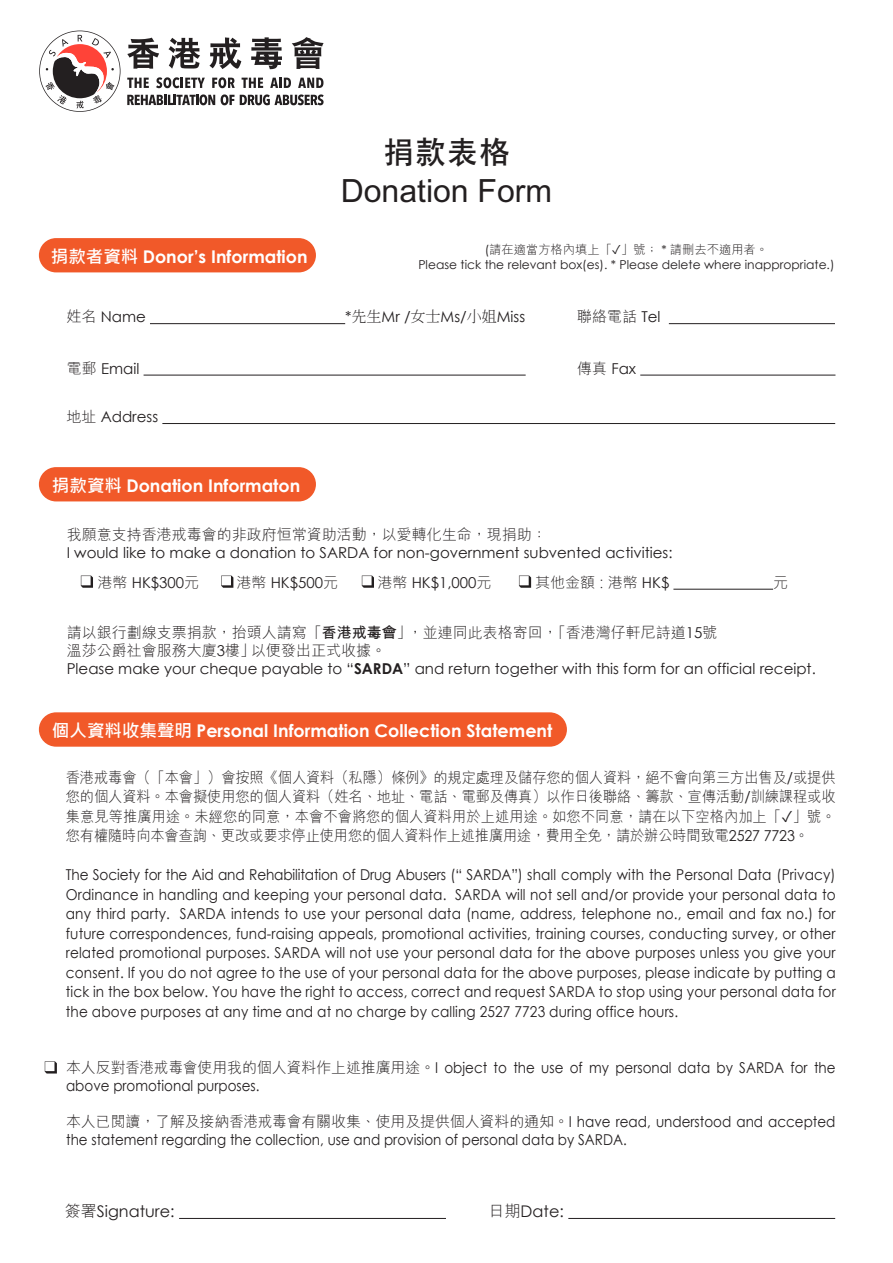
<style>
.page{position:relative;width:893px;height:1263px;background:#fff}
.page>*{position:absolute;margin:0;border:0;box-sizing:border-box;transform-origin:0 0}
.t1{font:700 31.95px/38.4px "C Hei 2 HK";color:#231f20;text-align:center}
.t2{font:700 17.55px "Century Gothic";color:#fff}
.t3{font:16.05px "Century Gothic";color:#231f20}
.t4{font:15px/19.5px "Century Gothic";color:#231f20;text-align:justify;scale:.91 1}
.t5{font:15px "Century Gothic";color:#231f20}
.t6{font:300 15px/19.5px "M Hei HK";color:#231f20;text-align:justify;scale:.95 1}
.t7{font:300 15px/18px "M Hei HK";color:#231f20}
.t8{font:15px/18px "Century Gothic";color:#231f20;scale:.9 1}
.t9{font:300 15px "Microsoft Jheng Hei";color:#231f20}
.t10{font:12.3px "Century Gothic";color:#231f20}
.t11{font:300 12.3px "M Hei HK";color:#231f20}
.s1{font-family:"Microsoft Jheng Hei"}
.s2{font-family:"Century Gothic";font-weight:400}
.s3{font-family:"M Hei HK";font-weight:300}
.s4{font-family:"Adobe Ming Std";font-weight:300}
.s5{font-family:"Microsoft Jheng Hei";font-weight:300}
.s6{font-weight:700}
</style>
<div class="page">
<div style="left:39px;top:238px;width:277px;height:34px;background:#f15929;border-radius:17px"></div>
<div style="left:39px;top:467px;width:277px;height:34px;background:#f15929;border-radius:17px"></div>
<div style="left:39px;top:712px;width:528px;height:35px;background:#f15929;border-radius:17px"></div>
<svg style="left:39px;top:31px;width:81px;height:81px"></svg>
<svg style="left:127px;top:38px;width:32px;height:31px"></svg>
<svg style="left:169px;top:38px;width:31px;height:31px"></svg>
<svg style="left:209px;top:37px;width:32px;height:32px"></svg>
<svg style="left:251px;top:37px;width:31px;height:32px"></svg>
<svg style="left:292px;top:37px;width:32px;height:32px"></svg>
<svg style="left:127px;top:78px;width:22px;height:10px"></svg>
<svg style="left:156px;top:77px;width:49px;height:11px"></svg>
<svg style="left:212px;top:77px;width:23px;height:11px"></svg>
<svg style="left:242px;top:78px;width:21px;height:10px"></svg>
<svg style="left:270px;top:78px;width:21px;height:10px"></svg>
<svg style="left:298px;top:78px;width:25px;height:10px"></svg>
<svg style="left:127px;top:94px;width:88px;height:11px"></svg>
<svg style="left:221px;top:94px;width:13px;height:11px"></svg>
<svg style="left:240px;top:94px;width:84px;height:11px"></svg>
<hr style="left:150px;top:323px;width:195px;height:1px;background:#231f20">
<hr style="left:669px;top:323px;width:166px;height:1px;background:#231f20">
<hr style="left:640px;top:375px;width:195px;height:1px;background:#231f20">
<hr style="left:162px;top:423px;width:673px;height:1px;background:#231f20">
<hr style="left:144px;top:375px;width:382px;height:1px;background:#231f20">
<svg style="left:45px;top:1061px;width:12px;height:12px"></svg>
<hr style="left:179px;top:1218px;width:267px;height:1px;background:#231f20">
<hr style="left:568px;top:1218px;width:267px;height:1px;background:#231f20">
<hr style="left:673px;top:589px;width:100px;height:1px;background:#231f20">
<svg style="left:81px;top:576px;width:12px;height:12px"></svg>
<svg style="left:221px;top:576px;width:12px;height:12px"></svg>
<svg style="left:362px;top:576px;width:12px;height:12px"></svg>
<svg style="left:519px;top:576px;width:12px;height:12px"></svg>
<p class="t2" style="left:51px;top:243px;width:258px"><span class="s1">捐款者資料</span> Donor’s Information</p>
<h1 class="t1" style="left:341px;top:131px;width:213px">捐款表格<br>Donation Form</h1>
<p class="t11" style="left:485px;top:241px;width:285px"><span class="s2">(</span>請在適當方格內填上「✓」號； <span class="s2">*</span> 請刪去不適用者。</p>
<p class="t10" style="left:418px;top:256px;width:418px">Please tick the relevant box(es). * Please delete where inappropriate.)</p>
<p class="t5" style="left:67px;top:306px;width:81px"><span class="s3">姓名</span> Name</p>
<p class="t5" style="left:345px;top:306px;width:181px">*<span class="s4">先生</span>Mr /<span class="s4">女士</span>Ms/<span class="s4">小姐</span>Miss</p>
<p class="t7" style="left:577px;top:307px;width:85px">聯絡電話 <span class="s2">Tel</span></p>
<p class="t5" style="left:577px;top:358px;width:60px"><span class="s3">傳真</span> Fax</p>
<p class="t5" style="left:67px;top:406px;width:93px"><span class="s3">地址</span> Address</p>
<p class="t5" style="left:67px;top:358px;width:74px"><span class="s3">電郵</span> Email</p>
<p class="t2" style="left:52px;top:472px;width:250px"><span class="s1">捐款資料</span> Donation Informaton</p>
<p class="t7" style="left:67px;top:524px;width:481px">我願意支持香港戒毒會的非政府恒常資助活動，以愛轉化生命，現捐助：</p>
<p class="t5" style="left:67px;top:542px;width:607px">I would like to make a donation to SARDA for non-government subvented activities:</p>
<p class="t5" style="left:98px;top:572px;width:103px"><span class="s5">港幣</span> HK$300<span class="s5">元</span></p>
<p class="t5" style="left:237px;top:572px;width:103px"><span class="s5">港幣</span> HK$500<span class="s5">元</span></p>
<p class="t5" style="left:377px;top:572px;width:115px"><span class="s5">港幣</span> HK$1,000<span class="s5">元</span></p>
<p class="t9" style="left:535px;top:573px;width:136px">其他金額 : 港幣 <span class="s2">HK$</span></p>
<p class="t9" style="left:773px;top:573px;width:16px">元</p>
<p class="t7" style="left:67px;top:623px;width:652px">請以銀行劃線支票捐款，抬頭人請寫「<span class="s6">香港戒毒會</span>」，並連同此表格寄回，「香港灣仔軒尼詩道<span class="s2">15</span>號溫莎公爵社會服務大廈<span class="s2">3</span>樓」以便發出正式收據。</p>
<p class="t5" style="left:67px;top:658px;width:751px">Please make your cheque payable to “<span class="s6">SARDA</span>” and return together with this form for an official receipt.</p>
<p class="t2" style="left:52px;top:718px;width:502px"><span class="s1">個人資料收集聲明</span> Personal Information Collection Statement</p>
<p class="t6" style="left:66px;top:767px;width:812px">香港戒毒會（「本會」）會按照《個人資料（私隱）條例》的規定處理及儲存您的個人資料，絕不會向第三方出售及<span class="s2">/</span>或提供您的個人資料。本會擬使用您的個人資料（姓名、地址、電話、電郵及傳真）以作日後聯絡、籌款、宣傳活動<span class="s2">/</span>訓練課程或收集意見等推廣用途。未經您的同意，本會不會將您的個人資料用於上述用途。如您不同意，請在以下空格內加上「✓」號。您有權隨時向本會查詢、更改或要求停止使用您的個人資料作上述推廣用途，費用全免，請於辦公時間致電<span class="s2">2527 7723</span>。</p>
<p class="t4" style="left:66px;top:865px;width:848px">The Society for the Aid and Rehabilitation of Drug Abusers (“ SARDA”) shall comply with the Personal Data (Privacy)<br>Ordinance in handling and keeping your personal data. SARDA will not sell and/or provide your personal data to any third party. SARDA intends to use your personal data (name, address, telephone no., email and fax no.) for future correspondences, fund-raising appeals, promotional activities, training courses, conducting survey, or other related promotional purposes. SARDA will not use your personal data for the above purposes unless you give your consent. If you do not agree to the use of your personal data for the above purposes, please indicate by putting a tick in the box below. You have the right to access, correct and request SARDA to stop using your personal data for the above purposes at any time and at no charge by calling 2527 7723 during office hours.</p>
<p class="t8" style="left:66px;top:1059px;width:856px"><span class="s3">本人反對香港戒毒會使用我的個人資料作上述推廣用途。</span>I object to the use of my personal data by SARDA for the above promotional purposes.</p>
<p class="t7" style="left:66px;top:1112px;width:771px">本人已閱讀，了解及接納香港戒毒會有關收集、使用及提供個人資料的通知。<span class="s2">I have read, understood and accepted</span></p>
<p class="t8" style="left:66px;top:1131px;width:624px">the statement regarding the collection, use and provision of personal data by SARDA.</p>
<p class="t3" style="left:65px;top:1200px;width:111px"><span class="s3">簽署</span>Signature:</p>
<p class="t3" style="left:488px;top:1200px;width:77px"><span class="s3">日期</span>Date:</p>
</div>
